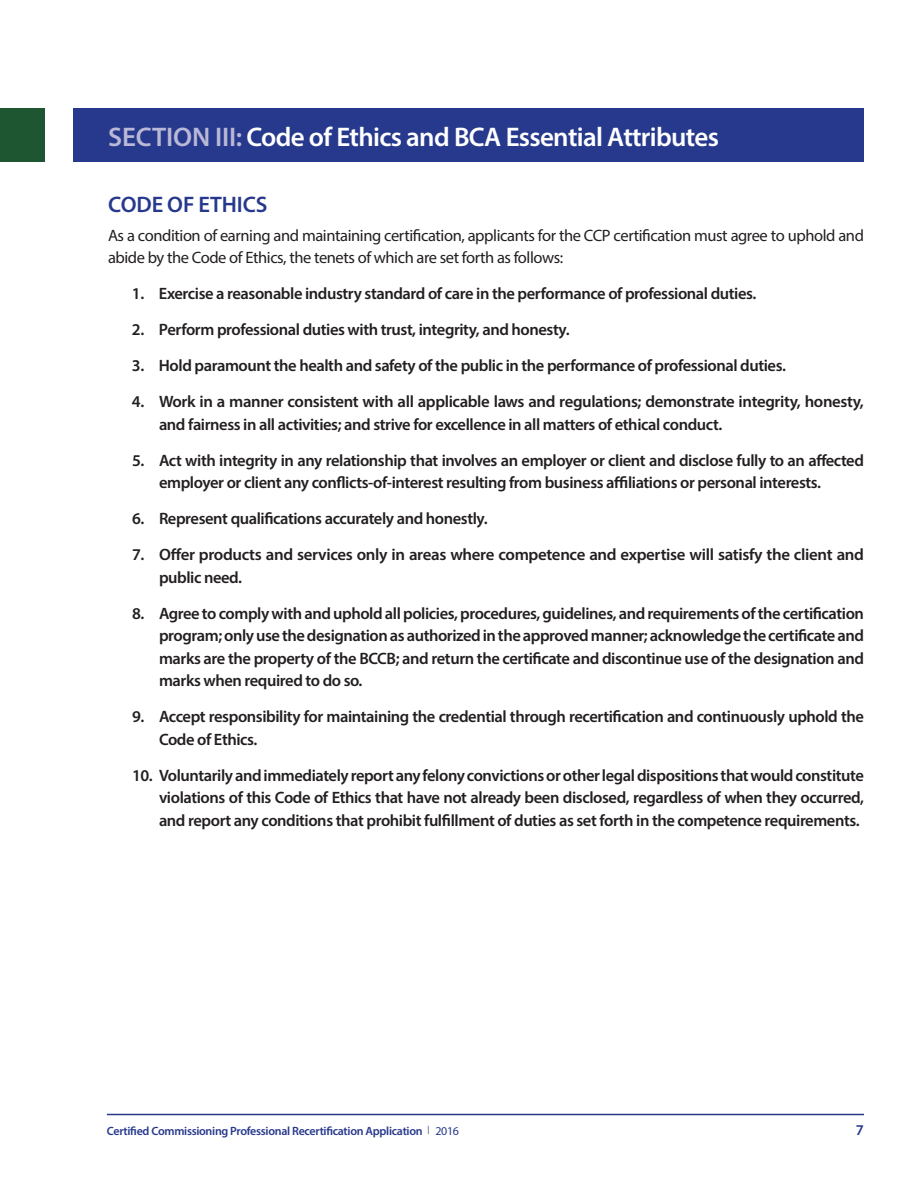
<style>
.page{position:relative;width:918px;height:1188px;background:#fff}
.page>*{position:absolute;margin:0;border:0;box-sizing:border-box;transform-origin:0 0}
.t1{font:600 27px "Myriad Pro";letter-spacing:-.025em;color:#fff}
.t2{font:600 22.5px "Myriad Pro";letter-spacing:-.005em;color:#27398c}
.t3{font:600 16.5px/22.5px "Myriad Pro";letter-spacing:-.025em;color:#231f20}
.t4{font:16.5px/22.5px "Myriad Pro";letter-spacing:-.025em;color:#231f20}
.t5{font:600 15px "Myriad Pro";color:#27398c}
.t6{font:600 12px "Myriad Pro";letter-spacing:-.025em;color:#27398c}
.s1{color:#b9b8d7}
.s2{font-family:"Gotham";font-weight:400;font-size:9px}
.s3{font-weight:400}
</style>
<div class="page">
<hr style="left:107px;top:1114px;width:757px;height:1px;background:#27398c">
<div style="left:0;top:108px;width:864px;height:54px;background:#27398c"></div>
<div style="left:0;top:81px;width:73px;height:108px;background:#fff"></div>
<div style="left:0;top:108px;width:45px;height:54px;background:#1e5632"></div>
<h1 class="t1" style="left:108px;top:126px;width:612px"><span class="s1">SECTION III:</span> Code of Ethics and BCA Essential Attributes</h1>
<h2 class="t2" style="left:108px;top:196px;width:161px">CODE OF ETHICS</h2>
<p class="t4" style="left:108px;top:226px;width:758px">As a condition of earning and maintaining certification, applicants for the CCP certification must agree to uphold and abide by the Code of Ethics, the tenets of which are set forth as follows:</p>
<p class="t3" style="left:132px;top:284px;width:626px">1. Exercise a reasonable industry standard of care in the performance of professional duties.</p>
<p class="t3" style="left:132px;top:320px;width:439px">2. Perform professional duties with trust, integrity, and honesty.</p>
<p class="t3" style="left:132px;top:356px;width:655px">3. Hold paramount the health and safety of the public in the performance of professional duties.</p>
<p class="t3" style="left:159px;top:392px;width:706px;text-indent:-27px">4. Work in a manner consistent with all applicable laws and regulations; demonstrate integrity, honesty, and fairness in all activities; and strive for excellence in all matters of ethical conduct.</p>
<p class="t3" style="left:159px;top:451px;width:706px;text-indent:-27px">5. Act with integrity in any relationship that involves an employer or client and disclose fully to an affected employer or client any conflicts-of-interest resulting from business affiliations or personal interests.</p>
<p class="t3" style="left:132px;top:509px;width:357px">6. Represent qualifications accurately and honestly.</p>
<p class="t3" style="left:159px;top:545px;width:706px;text-indent:-27px">7. Offer products and services only in areas where competence and expertise will satisfy the client and public need.</p>
<p class="t3" style="left:159px;top:604px;width:707px;text-align:justify;text-indent:-27px">8. Agree to comply with and uphold all policies, procedures, guidelines, and requirements of the certification program; only use the designation as authorized in the approved manner; acknowledge the certificate and marks are the property of the BCCB; and return the certificate and discontinue use of the designation and marks when required to do so.</p>
<p class="t3" style="left:159px;top:707px;width:707px;text-indent:-27px">9. Accept responsibility for maintaining the credential through recertification and continuously uphold the<br>Code of Ethics.</p>
<p class="t3" style="left:159px;top:766px;width:707px;text-align:justify;text-indent:-27px">10. Voluntarily and immediately report any felony convictions or other legal dispositions that would constitute violations of this Code of Ethics that have not already been disclosed, regardless of when they occurred, and report any conditions that prohibit fulfillment of duties as set forth in the competence requirements.</p>
<p class="t6" style="left:107px;top:1126px;width:354px">Certified Commissioning Professional Recertification Application <span class="s2">|</span> <span class="s3">2016</span></p>
<p class="t5" style="left:856px;top:1124px;width:10px">7</p>
</div>
